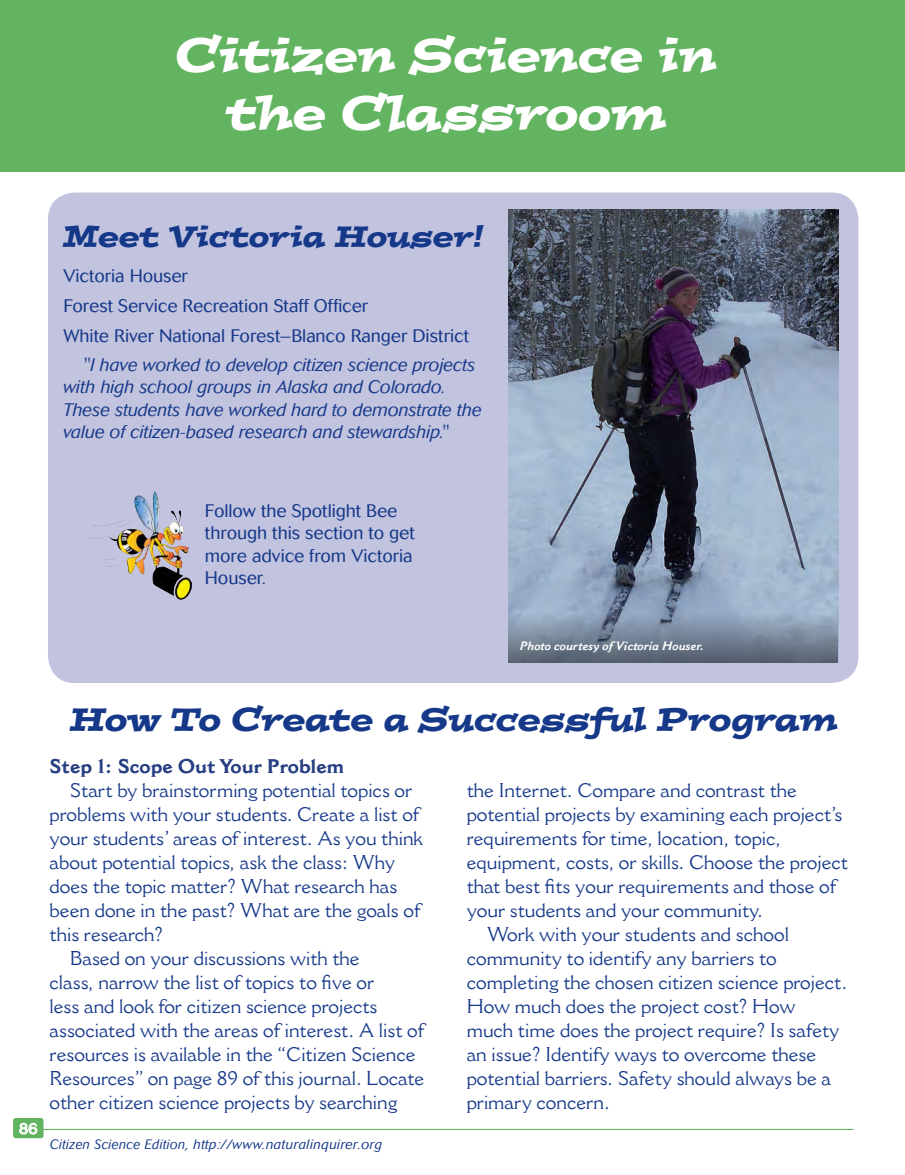
<style>
.page{position:relative;width:905px;height:1175px;background:#fff}
.page>*{position:absolute;margin:0;border:0;box-sizing:border-box;transform-origin:0 0}
.t1{font:italic 48px/58.5px "Postino";letter-spacing:-.005em;color:#fff;text-align:center}
.t2{font:italic 33px "Postino";letter-spacing:-.005em;color:#153889}
.t3{font:italic 30px "Postino";letter-spacing:-.005em;color:#153889}
.t4{font:19.5px "Cantoria";color:#153889}
.t5{font:700 19.5px "Cantoria";color:#263e82}
.t6{font:italic 300 18px/22.5px "Cosmos";letter-spacing:-.01em;color:#153889}
.t7{font:300 18px/22.5px "Cosmos";letter-spacing:-.005em;color:#153889}
.t8{font:300 15px "Cosmos";color:#fff}
.t9{font:italic 300 13.5px "Cosmos";letter-spacing:.025em;color:#153889;scale:.95 1}
.t10{font:italic 700 12px "Cantoria";color:#fff}
</style>
<div class="page">
<hr style="left:36px;top:1128px;width:817px;height:2px;background:#63b461">
<div style="left:13px;top:1118px;width:30px;height:20px;background:#63b461;border-radius:3px"></div>
<svg style="left:19px;top:1122px;width:19px;height:12px"></svg>
<div style="left:0;top:0;width:904px;height:171px;background:#63b461"></div>
<div style="left:48px;top:192px;width:810px;height:491px;background:#c2c3de;border-radius:27px"></div>
<img style="left:508px;top:210px;width:330px;height:279px">
<img style="left:124px;top:493px;width:30px;height:45px">
<svg style="left:508px;top:489px;width:330px;height:174px;background:#8494aa"></svg>
<h1 class="t1" style="left:176px;top:24px;width:542px">Citizen Science in the Classroom</h1>
<h3 class="t3" style="left:63px;top:216px;width:423px">Meet Victoria Houser!</h3>
<p class="t7" style="left:63px;top:262px;width:407px;line-height:29.5px">Victoria Houser<br>Forest Service Recreation Staff Officer<br>White River National Forest–Blanco Ranger District</p>
<p class="t6" style="left:63px;top:354px;width:420px;text-indent:20px">"I have worked to develop citizen science projects with high school groups in Alaska and Colorado.<br>These students have worked hard to demonstrate the value of citizen-based research and stewardship."</p>
<p class="t7" style="left:205px;top:499px;width:211px">Follow the Spotlight Bee through this section to get more advice from Victoria<br>Houser.</p>
<p class="t10" style="left:520px;top:639px;width:186px">Photo courtesy of Victoria Houser.</p>
<p class="t8" style="left:19px;top:1120px;width:20px">86</p>
<h2 class="t2" style="left:70px;top:696px;width:769px">How To Create a Successful Program</h2>
<p class="t5" style="left:50px;top:754px;width:296px">Step 1: Scope Out Your Problem</p>
<p class="t4" style="left:70px;top:778px;width:344px">Start by brainstorming potential topics or</p>
<p class="t4" style="left:50px;top:802px;width:371px">problems with your students. Create a list of</p>
<p class="t4" style="left:50px;top:826px;width:374px">your students’ areas of interest. As you think</p>
<p class="t4" style="left:50px;top:850px;width:347px">about potential topics, ask the class: Why</p>
<p class="t4" style="left:50px;top:874px;width:349px">does the topic matter? What research has</p>
<p class="t4" style="left:50px;top:898px;width:372px">been done in the past? What are the goals of</p>
<p class="t4" style="left:50px;top:922px;width:115px">this research?</p>
<p class="t4" style="left:70px;top:946px;width:291px">Based on your discussions with the</p>
<p class="t4" style="left:50px;top:970px;width:326px">class, narrow the list of topics to five or</p>
<p class="t4" style="left:50px;top:994px;width:329px">less and look for citizen science projects</p>
<p class="t4" style="left:50px;top:1018px;width:376px">associated with the areas of interest. A list of</p>
<p class="t4" style="left:50px;top:1042px;width:367px">resources is available in the “Citizen Science</p>
<p class="t4" style="left:50px;top:1066px;width:376px">Resources” on page 89 of this journal. Locate</p>
<p class="t4" style="left:50px;top:1090px;width:349px">other citizen science projects by searching</p>
<p class="t4" style="left:467px;top:778px;width:332px">the Internet. Compare and contrast the</p>
<p class="t4" style="left:467px;top:802px;width:377px">potential projects by examining each project’s</p>
<p class="t4" style="left:467px;top:826px;width:316px">requirements for time, location, topic,</p>
<p class="t4" style="left:467px;top:850px;width:382px">equipment, costs, or skills. Choose the project</p>
<p class="t4" style="left:467px;top:874px;width:371px">that best fits your requirements and those of</p>
<p class="t4" style="left:467px;top:898px;width:298px">your students and your community.</p>
<p class="t4" style="left:487px;top:922px;width:303px">Work with your students and school</p>
<p class="t4" style="left:467px;top:946px;width:311px">community to identify any barriers to</p>
<p class="t4" style="left:467px;top:970px;width:382px">completing the chosen citizen science project.</p>
<p class="t4" style="left:467px;top:994px;width:330px">How much does the project cost? How</p>
<p class="t4" style="left:467px;top:1018px;width:374px">much time does the project require? Is safety</p>
<p class="t4" style="left:467px;top:1042px;width:351px">an issue? Identify ways to overcome these</p>
<p class="t4" style="left:467px;top:1066px;width:366px">potential barriers. Safety should always be a</p>
<p class="t4" style="left:467px;top:1090px;width:145px">primary concern.</p>
<p class="t9" style="left:50px;top:1136px;width:351px">Citizen Science Edition, http://www.naturalinquirer.org</p>
</div>
